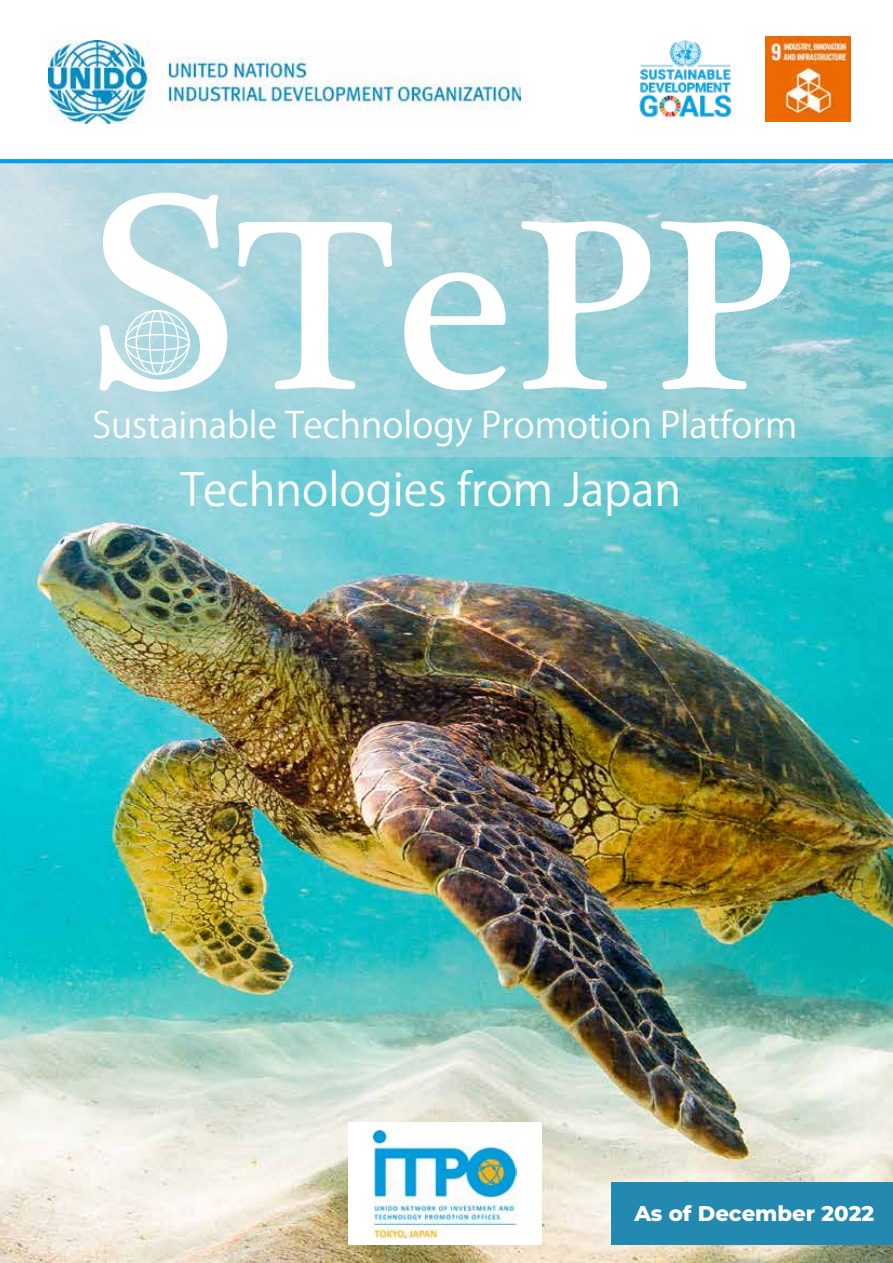
<style>
.page{position:relative;width:893px;height:1263px;background:#fff}
.page>*{position:absolute;margin:0;border:0;box-sizing:border-box;transform-origin:0 0}
.t1{font:44.7px "Koz Go Pr 6 N";color:#fff}
.t2{font:35.7px "Koz Go Pr 6 N";color:#fff}
.t3{font:800 21.3px "Montserrat";color:#fff}
</style>
<div class="page">
<img style="left:0;top:457px;width:893px;height:806px">
<svg style="left:0;top:159px;width:893px;height:4px;background:#05a1e8"></svg>
<svg style="left:0;top:163px;width:893px;height:294px;background:#9dd1d9"></svg>
<img style="left:49px;top:40px;width:472px;height:84px">
<div style="left:348px;top:1122px;width:193px;height:123px;background:#fff"></div>
<img style="left:373px;top:1130px;width:143px;height:109px">
<img style="left:639px;top:40px;width:93px;height:78px">
<img style="left:765px;top:37px;width:85px;height:85px">
<div style="left:611px;top:1182px;width:282px;height:63px;background:#2489b1"></div>
<svg style="left:238px;top:222px;width:154px;height:167px"></svg>
<svg style="left:404px;top:272px;width:102px;height:118px"></svg>
<svg style="left:521px;top:221px;width:129px;height:168px"></svg>
<svg style="left:661px;top:221px;width:129px;height:168px"></svg>
<svg style="left:100px;top:193px;width:127px;height:199px"></svg>
<p class="t2" style="left:92px;top:405px;width:706px">Sustainable Technology Promotion Platform</p>
<p class="t1" style="left:180px;top:464px;width:502px">Technologies from Japan</p>
<p class="t3" style="left:634px;top:1198px;width:241px">As of December 2022</p>
</div>
